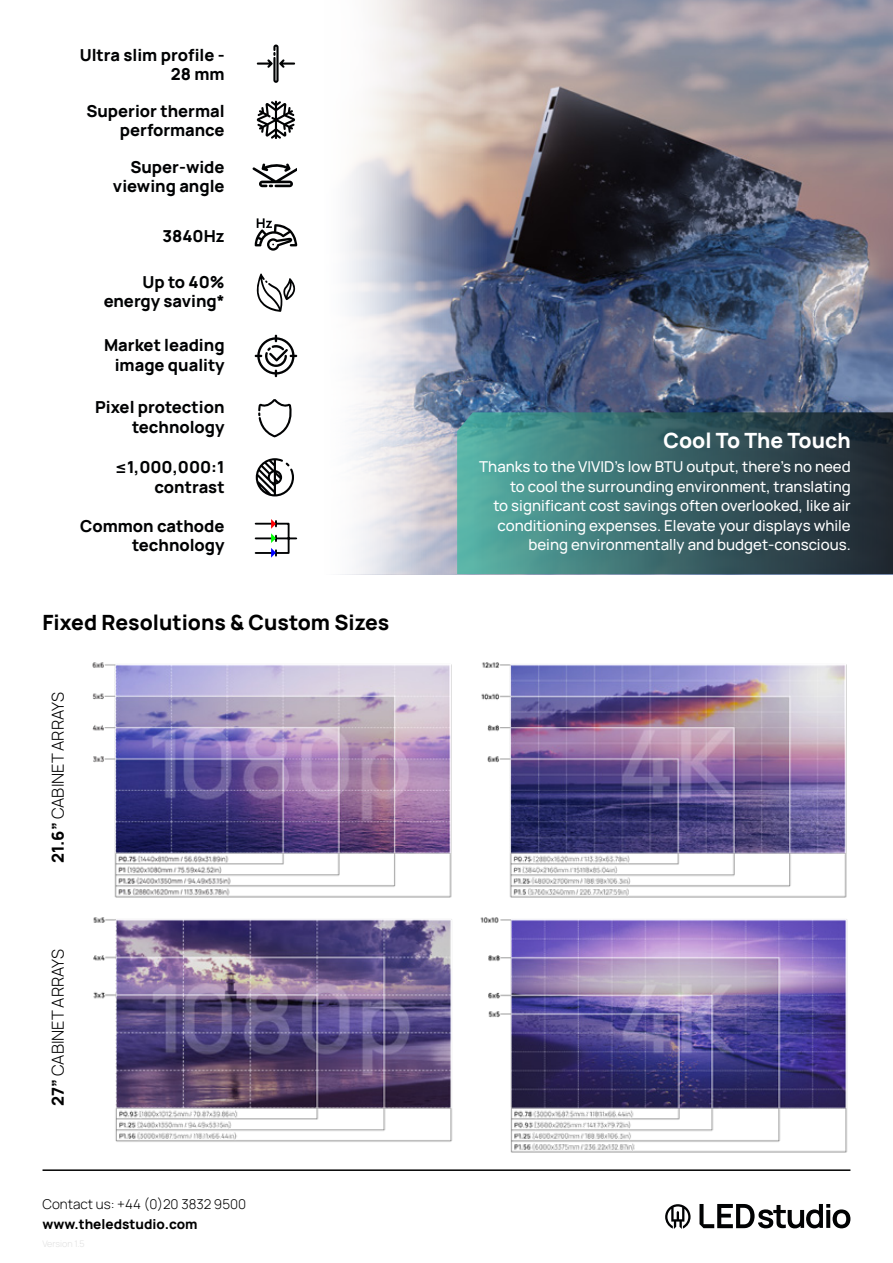
<style>
.page{position:relative;width:893px;height:1263px;background:#fff}
.page>*{position:absolute;margin:0;border:0;box-sizing:border-box;transform-origin:0 0}
.t1{font:800 21px "Manrope";color:#000}
.t2{font:800 21px "Manrope";color:#fff}
.t3{font:800 16.5px/19.5px "Manrope";color:#010203;text-align:right}
.t4{font:300 16.5px "Manrope";color:#000}
.t5{font:500 15px/19.5px "Manrope";color:#fff;text-align:right}
.t6{font:300 13.5px "Manrope";color:#000}
.t7{font:800 13.5px "Manrope";color:#000}
.s1{font-weight:800}
</style>
<div class="page">
<hr style="left:43px;top:1169px;width:807px;height:2px;background:#000">
<svg style="left:665px;top:1204px;width:26px;height:25px"></svg>
<svg style="left:699px;top:1204px;width:151px;height:24px"></svg>
<img style="left:425px;top:0;width:468px;height:574px">
<svg style="left:457px;top:412px;width:436px;height:162px;background:#396668"></svg>
<svg style="left:252px;top:163px;width:45px;height:24px"></svg>
<svg style="left:345px;top:0;width:80px;height:574px"></svg>
<svg style="left:257px;top:101px;width:38px;height:38px"></svg>
<svg style="left:257px;top:45px;width:38px;height:38px"></svg>
<svg style="left:256px;top:273px;width:40px;height:39px"></svg>
<svg style="left:256px;top:458px;width:38px;height:38px"></svg>
<svg style="left:255px;top:218px;width:42px;height:33px"></svg>
<svg style="left:255px;top:335px;width:42px;height:42px"></svg>
<svg style="left:254px;top:519px;width:44px;height:39px"></svg>
<img style="left:481px;top:662px;width:366px;height:236px">
<img style="left:480px;top:917px;width:368px;height:236px">
<img style="left:92px;top:662px;width:360px;height:236px">
<img style="left:93px;top:917px;width:360px;height:225px">
<svg style="left:258px;top:399px;width:34px;height:38px"></svg>
<p class="t3" style="left:80px;top:44px;width:146px">Ultra slim profile -<br>28 mm</p>
<p class="t3" style="left:86px;top:100px;width:140px">Superior thermal performance</p>
<p class="t3" style="left:113px;top:156px;width:113px">Super-wide viewing angle</p>
<p class="t3" style="left:162px;top:226px;width:64px">3840Hz</p>
<p class="t3" style="left:104px;top:271px;width:122px">Up to 40% energy saving*</p>
<p class="t3" style="left:104px;top:335px;width:122px">Market leading image quality</p>
<p class="t3" style="left:95px;top:397px;width:131px">Pixel protection technology</p>
<p class="t3" style="left:115px;top:457px;width:111px">≤1,000,000:1 contrast</p>
<p class="t3" style="left:80px;top:515px;width:146px">Common cathode technology</p>
<h1 class="t1" style="left:43px;top:607px;width:348px">Fixed Resolutions &amp; Custom Sizes</h1>
<p class="t4" style="left:46px;top:863px;width:172px;rotate:-90deg"><span class="s1">21.6”</span> CABINET ARRAYS</p>
<p class="t4" style="left:46px;top:1106px;width:158px;rotate:-90deg"><span class="s1">27”</span> CABINET ARRAYS</p>
<p class="t6" style="left:43px;top:1194px;width:205px">Contact us: +44 (0)20 3832 9500</p>
<p class="t7" style="left:43px;top:1214px;width:157px">www.theledstudio.com</p>
<h1 class="t2" style="left:663px;top:426px;width:189px">Cool To The Touch</h1>
<p class="t5" style="left:479px;top:456px;width:373px">Thanks to the VIVID’s low BTU output, there’s no need to cool the surrounding environment, translating<br>to significant cost savings often overlooked, like air conditioning expenses. Elevate your displays while being environmentally and budget-conscious.</p>
</div>
